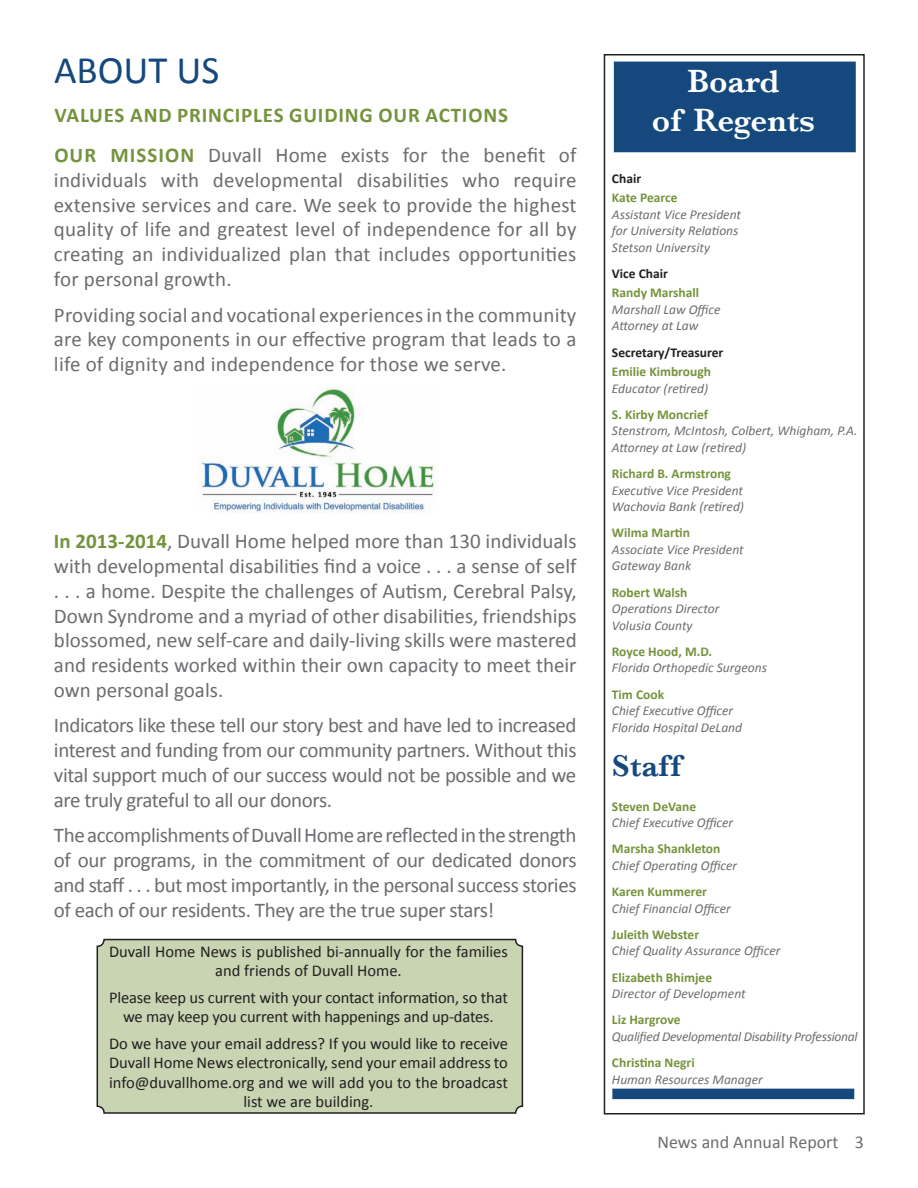
<style>
.page{position:relative;width:918px;height:1188px;background:#fff}
.page>*{position:absolute;margin:0;border:0;box-sizing:border-box;transform-origin:0 0}
.t1{font:39px "Calibri";color:#15497e}
.t2{font:600 33px/39.6px "Baskerville";color:#fff;text-align:center}
.t3{font:600 31.5px "Baskerville";color:#15497e}
.t4{font:21px/24.8px "Calibri";color:#6c6d70;text-align:justify}
.t5{font:700 21px/39.8px "Calibri";letter-spacing:.04em;color:#75933c}
.t6{font:18px "Calibri";color:#6c6d70}
.t7{font:16.5px/19.5px "Calibri";color:#231f20;text-align:center}
.t8{font:italic 13.5px/16.5px "Calibri";color:#6c6d70}
.t9{font:700 13.5px "Calibri";color:#75933c}
.t10{font:italic 13.5px "Calibri";letter-spacing:-.02em;color:#6c6d70}
.t11{font:700 13.5px "Calibri";color:#231f20}
.s1{font-weight:400;color:#6c6d70}
.s2{font-weight:700;color:#75933c}
</style>
<div class="page">
<div style="left:97px;top:940px;width:425px;height:173px;background:#c8d4b2;border-radius:7px"></div>
<div style="left:97px;top:939px;width:426px;height:175px;border:2px solid #231f20;border-radius:7px"></div>
<div style="left:604px;top:54px;width:261px;height:1060px;border:2px solid #231f20"></div>
<img style="left:201px;top:386px;width:235px;height:127px">
<div style="left:615px;top:62px;width:240px;height:90px;background:#15497e"></div>
<div style="left:613px;top:1089px;width:241px;height:9px;background:#15497e"></div>
<div style="left:612px;top:1089px;width:242px;height:10px;border:2px solid #15497e"></div>
<h1 class="t1" style="left:54px;top:46px;width:167px">aBout us</h1>
<p class="t5" style="left:54px;top:95px;width:524px">Values anD principles guiDing our actions<br>our mission <span class="s1">Duvall Home exists for the benefit of</span></p>
<p class="t4" style="left:54px;top:167px;width:524px">individuals with developmental disabilities who require extensive services and care. We seek to provide the highest quality of life and greatest level of independence for all by creating an individualized plan that includes opportunities for personal growth.</p>
<p class="t4" style="left:54px;top:301px;width:524px">Providing social and vocational experiences in the community are key components in our effective program that leads to a life of dignity and independence for those we serve.</p>
<p class="t4" style="left:54px;top:528px;width:524px"><span class="s2">in 2013-2014</span>, duvall home helped more than 130 individuals with developmental disabilities find a voice . . . a sense of self . . . a home. Despite the challenges of Autism, Cerebral Palsy, Down Syndrome and a myriad of other disabilities, friendships blossomed, new self-care and daily-living skills were mastered and residents worked within their own capacity to meet their own personal goals.</p>
<p class="t4" style="left:54px;top:712px;width:524px">Indicators like these tell our story best and have led to increased interest and funding from our community partners. Without this vital support much of our success would not be possible and we are truly grateful to all our donors.</p>
<p class="t4" style="left:54px;top:822px;width:524px">The accomplishments of Duvall Home are reflected in the strength of our programs, in the commitment of our dedicated donors and staff . . . but most importantly, in the personal success stories of each of our residents. They are the true super stars!</p>
<p class="t7" style="left:109px;top:941px;width:400px">duvall home news is published bi-annually for the families and friends of Duvall Home.</p>
<p class="t7" style="left:109px;top:987px;width:400px">Please keep us current with your contact information, so that we may keep you current with happenings and up-dates.</p>
<p class="t7" style="left:109px;top:1033px;width:400px">Do we have your email address? If you would like to receive Duvall Home News electronically, send your email address to info@duvallhome.org and we will add you to the broadcast list we are building.</p>
<h2 class="t2" style="left:652px;top:61px;width:165px">Board<br>of Regents</h2>
<p class="t11" style="left:612px;top:170px;width:31px">chair</p>
<p class="t9" style="left:612px;top:189px;width:67px">Kate pearce</p>
<p class="t8" style="left:612px;top:205px;width:131px">Assistant Vice President for University Relations<br>Stetson University</p>
<p class="t11" style="left:612px;top:265px;width:57px">Vice chair</p>
<p class="t9" style="left:612px;top:284px;width:89px">randy marshall</p>
<p class="t8" style="left:612px;top:300px;width:110px">Marshall Law Office<br>Attorney at Law</p>
<p class="t11" style="left:612px;top:344px;width:113px">secretary/treasurer</p>
<p class="t9" style="left:612px;top:363px;width:101px">emilie Kimbrough</p>
<p class="t8" style="left:612px;top:379px;width:98px">Educator (retired)</p>
<p class="t9" style="left:612px;top:406px;width:98px">S. Kirby Moncrief</p>
<p class="t8" style="left:612px;top:422px;width:247px">Stenstrom, McIntosh, Colbert, Whigham, P.A.<br>Attorney at Law (retired)</p>
<p class="t9" style="left:612px;top:465px;width:121px">Richard B. Armstrong</p>
<p class="t8" style="left:612px;top:481px;width:134px">Executive Vice President<br>Wachovia Bank (retired)</p>
<p class="t9" style="left:612px;top:524px;width:79px">Wilma Martin</p>
<p class="t8" style="left:612px;top:540px;width:133px">Associate Vice President<br>Gateway Bank</p>
<p class="t9" style="left:612px;top:584px;width:77px">robert walsh</p>
<p class="t8" style="left:612px;top:600px;width:109px">Operations Director<br>Volusia County</p>
<p class="t9" style="left:612px;top:643px;width:102px">Royce Hood, M.D.</p>
<p class="t8" style="left:612px;top:659px;width:156px">Florida Orthopedic Surgeons</p>
<p class="t9" style="left:612px;top:686px;width:54px">tim cook</p>
<p class="t8" style="left:612px;top:702px;width:132px">Chief Executive Officer<br>Florida Hospital DeLand</p>
<h3 class="t3" style="left:612px;top:747px;width:71px">Staff</h3>
<p class="t9" style="left:612px;top:798px;width:86px">steven DeVane</p>
<p class="t8" style="left:612px;top:814px;width:123px">Chief Executive Officer</p>
<p class="t9" style="left:612px;top:841px;width:110px">marsha shankleton</p>
<p class="t8" style="left:612px;top:857px;width:127px">Chief Operating Officer</p>
<p class="t9" style="left:612px;top:883px;width:97px">Karen Kummerer</p>
<p class="t8" style="left:612px;top:899px;width:120px">Chief Financial Officer</p>
<p class="t9" style="left:612px;top:926px;width:89px">Juleith webster</p>
<p class="t8" style="left:612px;top:942px;width:170px">Chief Quality Assurance Officer</p>
<p class="t9" style="left:612px;top:969px;width:102px">Elizabeth Bhimjee</p>
<p class="t8" style="left:612px;top:985px;width:135px">Director of Development</p>
<p class="t9" style="left:612px;top:1012px;width:70px">Liz Hargrove</p>
<p class="t10" style="left:612px;top:1028px;width:247px">Qualified Developmental Disability Professional</p>
<p class="t9" style="left:612px;top:1054px;width:84px">Christina Negri</p>
<p class="t8" style="left:612px;top:1070px;width:152px">Human Resources Manager</p>
<p class="t6" style="left:657px;top:1130px;width:208px">news and annual report 3</p>
</div>
